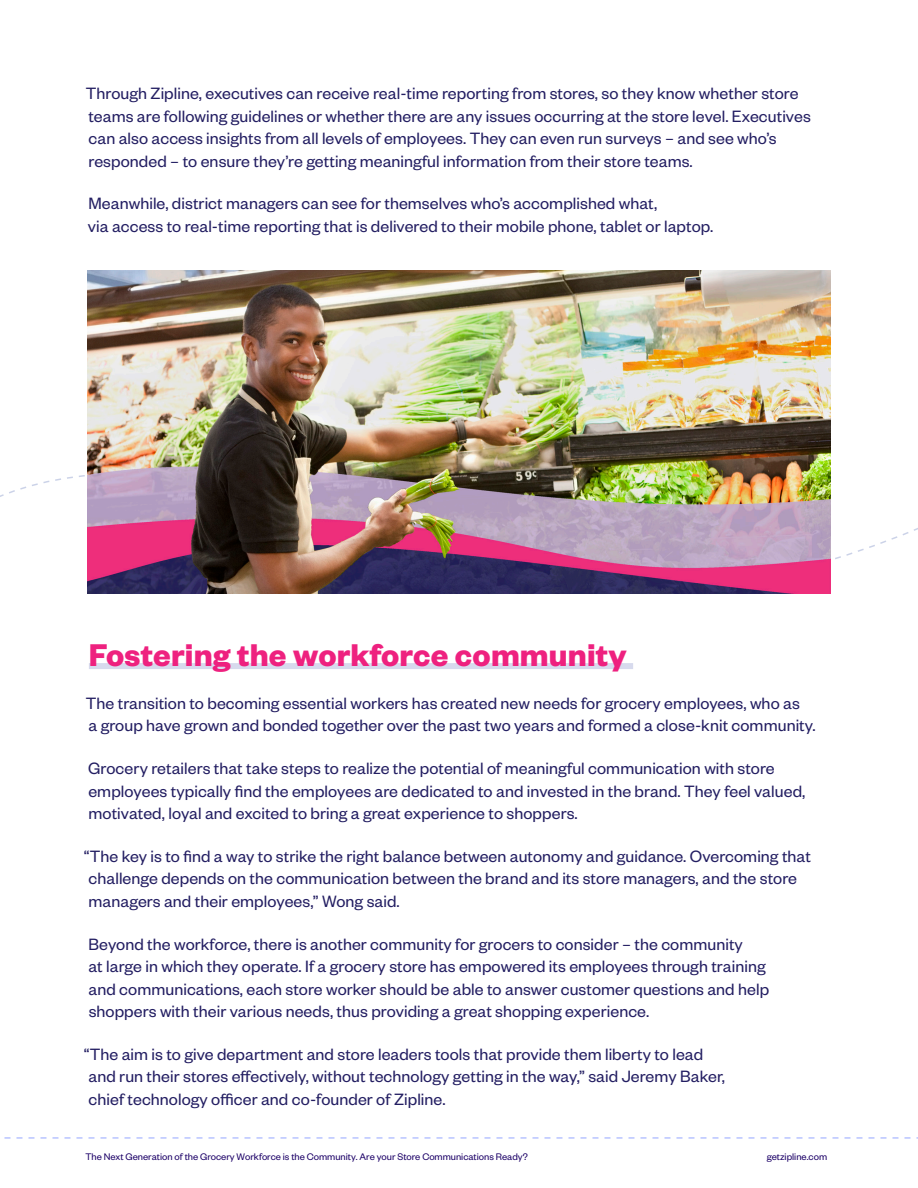
<style>
.page{position:relative;width:918px;height:1188px;background:#fff}
.page>*{position:absolute;margin:0;border:0;box-sizing:border-box;transform-origin:0 0}
.Title_Underline{font:700 34.5px "Founders Grotesk";letter-spacing:.005em;color:#ee217f}
.Body{font:18px/22.5px "Founders Grotesk";letter-spacing:.005em;color:#231e62}
.t1{font:10.5px "Founders Grotesk";color:#1c0067}
</style>
<div class="page">
<svg style="left:4px;top:1137px;width:914px;height:2px"></svg>
<div style="left:89px;top:663px;width:544px;height:6px;background:#d7daed"></div>
<img style="left:88px;top:270px;width:742px;height:324px">
<p class="Body" style="left:86px;top:81px;width:727px">Through Zipline, executives can receive real-time reporting from stores, so they know whether store teams are following guidelines or whether there are any issues occurring at the store level. Executives can also access insights from all levels of employees. They can even run surveys – and see who’s responded – to ensure they’re getting meaningful information from their store teams.</p>
<p class="Body" style="left:88px;top:191px;width:627px">Meanwhile, district managers can see for themselves who’s accomplished what,<br>via access to real-time reporting that is delivered to their mobile phone, tablet or laptop.</p>
<p class="Title_Underline" style="left:89px;top:633px;width:539px">Fostering the workforce community</p>
<p class="Body" style="left:86px;top:691px;width:731px">The transition to becoming essential workers has created new needs for grocery employees, who as<br>a group have grown and bonded together over the past two years and formed a close-knit community.</p>
<p class="Body" style="left:88px;top:756px;width:719px">Grocery retailers that take steps to realize the potential of meaningful communication with store employees typically find the employees are dedicated to and invested in the brand. They feel valued, motivated, loyal and excited to bring a great experience to shoppers.</p>
<p class="Body" style="left:84px;top:844px;width:729px">“The key is to find a way to strike the right balance between autonomy and guidance. Overcoming that challenge depends on the communication between the brand and its store managers, and the store managers and their employees,” Wong said.</p>
<p class="Body" style="left:88px;top:932px;width:682px">Beyond the workforce, there is another community for grocers to consider – the community<br>at large in which they operate. If a grocery store has empowered its employees through training and communications, each store worker should be able to answer customer questions and help shoppers with their various needs, thus providing a great shopping experience.</p>
<p class="Body" style="left:84px;top:1042px;width:643px">“The aim is to give department and store leaders tools that provide them liberty to lead and run their stores effectively, without technology getting in the way,” said Jeremy Baker, chief technology officer and co-founder of Zipline.</p>
<p class="t1" style="left:85px;top:1150px;width:444px">The Next Generation of the Grocery Workforce is the Community. Are your Store Communications Ready?</p>
<p class="t1" style="left:767px;top:1150px;width:62px">getzipline.com</p>
</div>
